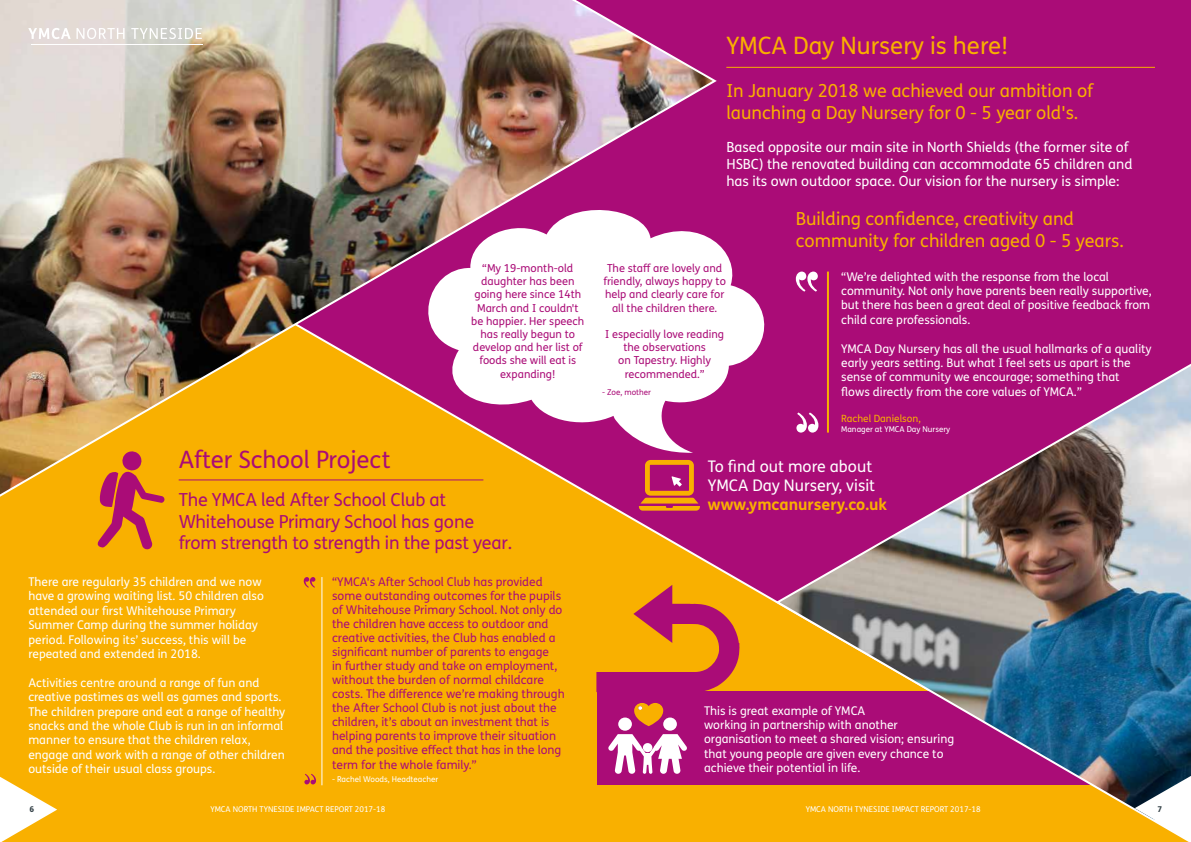
<style>
.page{position:relative;width:1191px;height:842px;background:#fff}
.page>*{position:absolute;margin:0;border:0;box-sizing:border-box;transform-origin:0 0}
.t1{font:24px "FS Me Pro";color:#f9b000}
.t2{font:24px "FS Me Pro";color:#aa0c77}
.t3{font:18px/21.6px "FS Me Pro";color:#f9b000}
.t4{font:18px/21.6px "FS Me Pro";letter-spacing:-.01em;color:#aa0c77}
.t5{font:16px/19.2px "FS Me Pro";color:#fff}
.t6{font:700 16px "FS Me Pro";color:#f9b000}
.t7{font:14px/16.8px "FS Me Pro";color:#fff}
.t8{font:12px/14.4px "FS Me Pro";color:#fff}
.t9{font:12px/14px "FS Me Pro";color:#aa0c77}
.t10{font:11px/13.2px "FS Me Pro";color:#aa0c77;text-align:center}
.t11{font:10px "FS Me Pro";color:#f9b000}
.t12{font:8px "FS Me Pro";color:#fff}
.t13{font:8px "FS Me Pro";color:#aa0c77}
.t14{font:800 8px "FS Me Pro";color:#354248}
</style>
<div class="page">
<div style="left:4px;top:0;width:1187px;height:842px;background:#aa0c77"></div>
<svg style="left:0;top:243px;width:775px;height:599px;background:#f2a40e"></svg>
<img style="left:0;top:0;width:717px;height:543px">
<hr style="left:179px;top:479px;width:304px;height:1px;background:#aa0c77">
<svg style="left:96px;top:450px;width:69px;height:100px"></svg>
<div style="left:596px;top:691px;width:506px;height:94px;background:#aa0c77"></div>
<hr style="left:726px;top:67px;width:429px;height:1px;background:#f9b000">
<svg style="left:596px;top:585px;width:143px;height:107px"></svg>
<img style="left:775px;top:271px;width:416px;height:571px">
<svg style="left:634px;top:703px;width:29px;height:23px"></svg>
<div style="left:618px;top:717px;width:14px;height:14px;background:#fff;border-radius:50%"></div>
<div style="left:663px;top:717px;width:14px;height:14px;background:#fff;border-radius:50%"></div>
<svg style="left:608px;top:734px;width:79px;height:40px"></svg>
<svg style="left:638px;top:460px;width:62px;height:51px"></svg>
<svg style="left:304px;top:577px;width:11px;height:11px"></svg>
<svg style="left:304px;top:774px;width:12px;height:10px"></svg>
<hr style="left:321px;top:577px;width:1px;height:208px;background:#fff">
<svg style="left:796px;top:272px;width:22px;height:20px"></svg>
<svg style="left:796px;top:412px;width:22px;height:21px"></svg>
<hr style="left:827px;top:272px;width:2px;height:161px;background:#f9b000">
<svg style="left:1134px;top:736px;width:57px;height:106px;background:#798478"></svg>
<svg style="left:0;top:737px;width:57px;height:105px;background:#fac850"></svg>
<svg style="left:28px;top:28px;width:97px;height:11px"></svg>
<svg style="left:131px;top:28px;width:71px;height:11px"></svg>
<hr style="left:31px;top:44px;width:171px;height:1px;background:#fff">
<h1 class="t1" style="left:726px;top:29px;width:284px">YMCA Day Nursery is here!</h1>
<h2 class="t3" style="left:726px;top:80px;width:368px">In January 2018 we achieved our ambition of launching a Day Nursery for 0 - 5 year old's.</h2>
<p class="t7" style="left:726px;top:139px;width:407px">Based opposite our main site in North Shields (the former site of<br>HSBC) the renovated building can accommodate 65 children and has its own outdoor space. Our vision for the nursery is simple:</p>
<p class="t10" style="left:471px;top:261px;width:114px">“My 19-month-old daughter has been going here since 14th<br>March and I couldn't be happier. Her speech has really begun to develop and her list of foods she will eat is expanding!</p>
<p class="t10" style="left:603px;top:261px;width:124px">The staff are lovely and friendly, always happy to help and clearly care for all the children there.</p>
<p class="t10" style="left:605px;top:327px;width:120px">I especially love reading the observations<br>on Tapestry. Highly recommended.”</p>
<p class="t13" style="left:602px;top:387px;width:50px">- Zoe, mother</p>
<h2 class="t3" style="left:796px;top:207px;width:329px">Building confidence, creativity and community for children aged 0 - 5 years.</h2>
<p class="t8" style="left:841px;top:269px;width:312px">“We’re delighted with the response from the local community. Not only have parents been really supportive, but there has been a great deal of positive feedback from child care professionals.</p>
<p class="t8" style="left:841px;top:341px;width:312px">YMCA Day Nursery has all the usual hallmarks of a quality early years setting. But what I feel sets us apart is the sense of community we encourage; something that<br>flows directly from the core values of YMCA.”</p>
<p class="t11" style="left:841px;top:412px;width:81px">Rachel Danielson,</p>
<p class="t12" style="left:841px;top:423px;width:111px">Manager at YMCA Day Nursery</p>
<h1 class="t2" style="left:179px;top:443px;width:213px">After School Project</h1>
<h2 class="t4" style="left:179px;top:489px;width:335px">The YMCA led After School Club at<br>Whitehouse Primary School has gone from strength to strength in the past year.</h2>
<p class="t8" style="left:28px;top:574px;width:237px">There are regularly 35 children and we now have a growing waiting list. 50 children also attended our first Whitehouse Primary Summer Camp during the summer holiday period. Following its’ success, this will be repeated and extended in 2018.</p>
<p class="t8" style="left:28px;top:675px;width:258px">Activities centre around a range of fun and creative pastimes as well as games and sports.<br>The children prepare and eat a range of healthy snacks and the whole Club is run in an informal manner to ensure that the children relax, engage and work with a range of other children outside of their usual class groups.</p>
<p class="t9" style="left:332px;top:575px;width:234px">“YMCA's After School Club has provided some outstanding outcomes for the pupils of Whitehouse Primary School. Not only do the children have access to outdoor and creative activities, the Club has enabled a significant number of parents to engage<br>in further study and take on employment, without the burden of normal childcare costs. The difference we’re making through the After School Club is not just about the children, it’s about an investment that is helping parents to improve their situation and the positive effect that has in the long term for the whole family.”</p>
<p class="t12" style="left:332px;top:774px;width:108px">- Rachel Woods, Headteacher</p>
<h3 class="t5" style="left:708px;top:456px;width:169px">To find out more about<br>YMCA Day Nursery, visit</h3>
<h3 class="t6" style="left:708px;top:492px;width:181px">www.ymcanursery.co.uk</h3>
<p class="t8" style="left:704px;top:703px;width:251px">This is great example of YMCA<br>working in partnership with another organisation to meet a shared vision; ensuring that young people are given every chance to achieve their potential in life.</p>
<p class="t14" style="left:29px;top:803px;width:6px">6</p>
<p class="t12" style="left:210px;top:804px;width:176px">YMCA NORTH TYNESIDE IMPACT REPORT 2017-18</p>
<p class="t12" style="left:805px;top:804px;width:176px">YMCA NORTH TYNESIDE IMPACT REPORT 2017-18</p>
<p class="t14" style="left:1157px;top:803px;width:6px">7</p>
</div>
